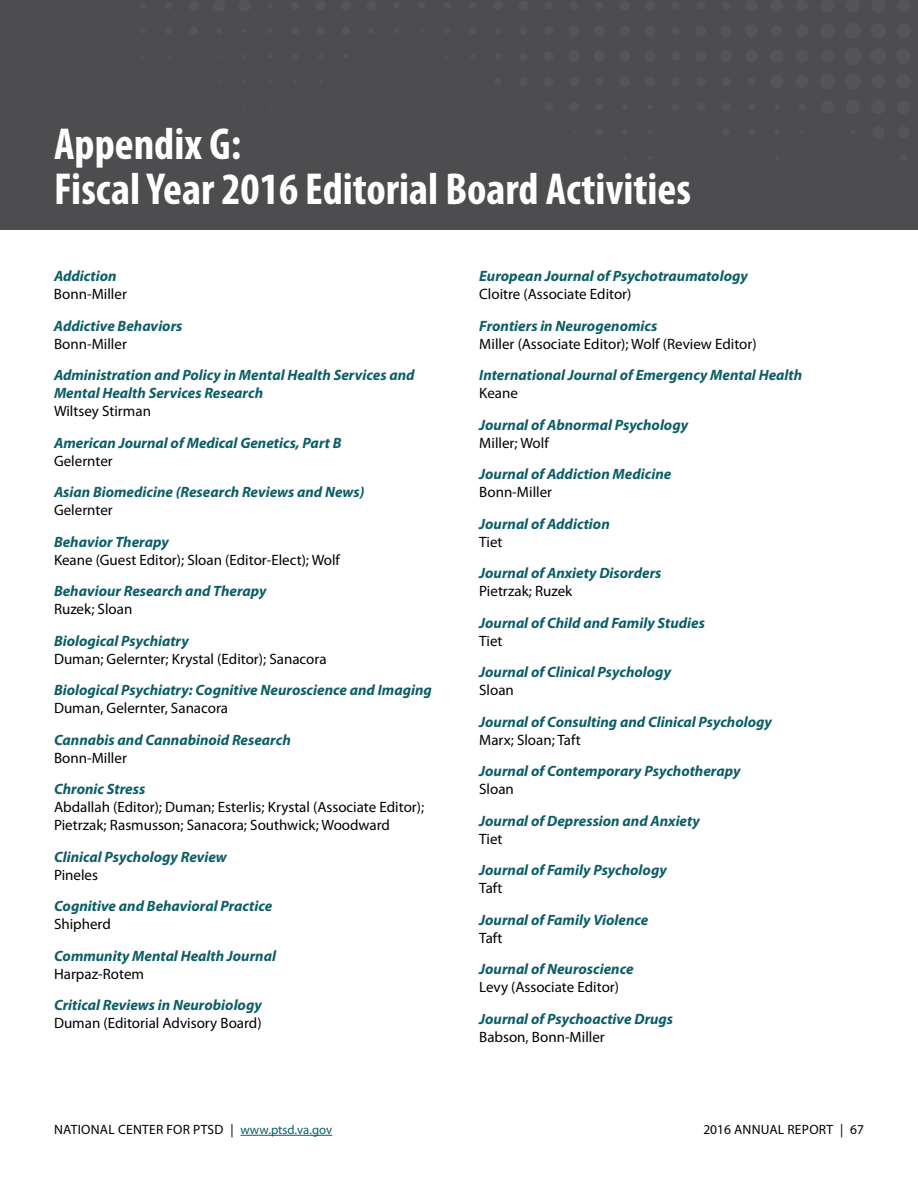
<style>
.page{position:relative;width:918px;height:1188px;background:#fff}
.page>*{position:absolute;margin:0;border:0;box-sizing:border-box;transform-origin:0 0}
.t1{font:700 condensed 45px/45px "Myriad Pro";color:#fff}
.t2{font:italic 700 15px/18px "Myriad Pro";color:#0b5d66}
.t3{font:15px/18px "Myriad Pro";color:#000}
.t4{font:13.5px "Myriad Pro";letter-spacing:.02em;color:#000}
.s1{font-weight:700;font-style:italic;color:#0b5d66}
.s2{font-weight:400;font-style:normal;color:#000}
.s3{font-size:12.75px;color:#0b5d66}
</style>
<div class="page">
<hr style="left:240px;top:1135px;width:92px;height:1px;background:#0b5d66">
<div style="left:0;top:0;width:918px;height:230px;background:#4d4d4f"></div>
<h1 class="t1" style="left:54px;top:121px;width:638px">Appendix G:<br>Fiscal Year 2016 Editorial Board Activities</h1>
<p class="t3" style="left:54px;top:267px;width:74px"><span class="s1">Addiction<br></span>Bonn-Miller</p>
<p class="t2" style="left:54px;top:316px;width:130px">Addictive Behaviors<br><span class="s2">Bonn-Miller</span></p>
<p class="t2" style="left:54px;top:366px;width:362px">Administration and Policy in Mental Health Services and<br>Mental Health Services Research<br><span class="s2">Wiltsey Stirman</span></p>
<p class="t2" style="left:54px;top:433px;width:289px">American Journal of Medical Genetics, Part B<br><span class="s2">Gelernter</span></p>
<p class="t2" style="left:54px;top:483px;width:312px">Asian Biomedicine (Research Reviews and News)<br><span class="s2">Gelernter</span></p>
<p class="t3" style="left:54px;top:532px;width:288px"><span class="s1">Behavior Therapy<br></span>Keane (Guest Editor); Sloan (Editor-Elect); Wolf</p>
<p class="t2" style="left:54px;top:582px;width:214px">Behaviour Research and Therapy<br><span class="s2">Ruzek; Sloan</span></p>
<p class="t3" style="left:54px;top:631px;width:274px"><span class="s1">Biological Psychiatry<br></span>Duman; Gelernter; Krystal (Editor); Sanacora</p>
<p class="t2" style="left:54px;top:681px;width:379px">Biological Psychiatry: Cognitive Neuroscience and Imaging<br><span class="s2">Duman, Gelernter, Sanacora</span></p>
<p class="t2" style="left:54px;top:730px;width:238px">Cannabis and Cannabinoid Research<br><span class="s2">Bonn-Miller</span></p>
<p class="t3" style="left:54px;top:780px;width:372px"><span class="s1">Chronic Stress<br></span>Abdallah (Editor); Duman; Esterlis; Krystal (Associate Editor);<br>Pietrzak; Rasmusson; Sanacora; Southwick; Woodward</p>
<p class="t2" style="left:54px;top:847px;width:174px">Clinical Psychology Review<br><span class="s2">Pineles</span></p>
<p class="t2" style="left:54px;top:897px;width:220px">Cognitive and Behavioral Practice<br><span class="s2">Shipherd</span></p>
<p class="t2" style="left:54px;top:946px;width:223px">Community Mental Health Journal<br><span class="s2">Harpaz-Rotem</span></p>
<p class="t2" style="left:54px;top:996px;width:209px">Critical Reviews in Neurobiology<br><span class="s2">Duman (Editorial Advisory Board)</span></p>
<p class="t2" style="left:479px;top:267px;width:270px">European Journal of Psychotraumatology<br><span class="s2">Cloitre (Associate Editor)</span></p>
<p class="t3" style="left:479px;top:316px;width:279px"><span class="s1">Frontiers in Neurogenomics<br></span>Miller (Associate Editor); Wolf (Review Editor)</p>
<p class="t2" style="left:479px;top:366px;width:324px">International Journal of Emergency Mental Health<br><span class="s2">Keane</span></p>
<p class="t2" style="left:479px;top:415px;width:211px">Journal of Abnormal Psychology<br><span class="s2">Miller; Wolf</span></p>
<p class="t2" style="left:479px;top:465px;width:194px">Journal of Addiction Medicine<br><span class="s2">Bonn-Miller</span></p>
<p class="t2" style="left:479px;top:514px;width:132px">Journal of Addiction<br><span class="s2">Tiet</span></p>
<p class="t2" style="left:479px;top:564px;width:184px">Journal of Anxiety Disorders<br><span class="s2">Pietrzak; Ruzek</span></p>
<p class="t2" style="left:479px;top:613px;width:227px">Journal of Child and Family Studies<br><span class="s2">Tiet</span></p>
<p class="t2" style="left:479px;top:663px;width:193px">Journal of Clinical Psychology<br><span class="s2">Sloan</span></p>
<p class="t2" style="left:479px;top:712px;width:294px">Journal of Consulting and Clinical Psychology<br><span class="s2">Marx; Sloan; Taft</span></p>
<p class="t2" style="left:479px;top:762px;width:263px">Journal of Contemporary Psychotherapy<br><span class="s2">Sloan</span></p>
<p class="t2" style="left:479px;top:811px;width:222px">Journal of Depression and Anxiety<br><span class="s2">Tiet</span></p>
<p class="t2" style="left:479px;top:861px;width:189px">Journal of Family Psychology<br><span class="s2">Taft</span></p>
<p class="t2" style="left:479px;top:910px;width:171px">Journal of Family Violence<br><span class="s2">Taft</span></p>
<p class="t2" style="left:479px;top:960px;width:156px">Journal of Neuroscience<br><span class="s2">Levy (Associate Editor)</span></p>
<p class="t2" style="left:479px;top:1009px;width:195px">Journal of Psychoactive Drugs<br><span class="s2">Babson, Bonn-Miller</span></p>
<p class="t4" style="left:54px;top:1121px;width:280px">NATIONAL CENTER FOR PTSD | <span class="s3">www.ptsd.va.gov</span></p>
<p class="t4" style="left:703px;top:1121px;width:162px">2016 ANNUAL REPORT | 67</p>
</div>
